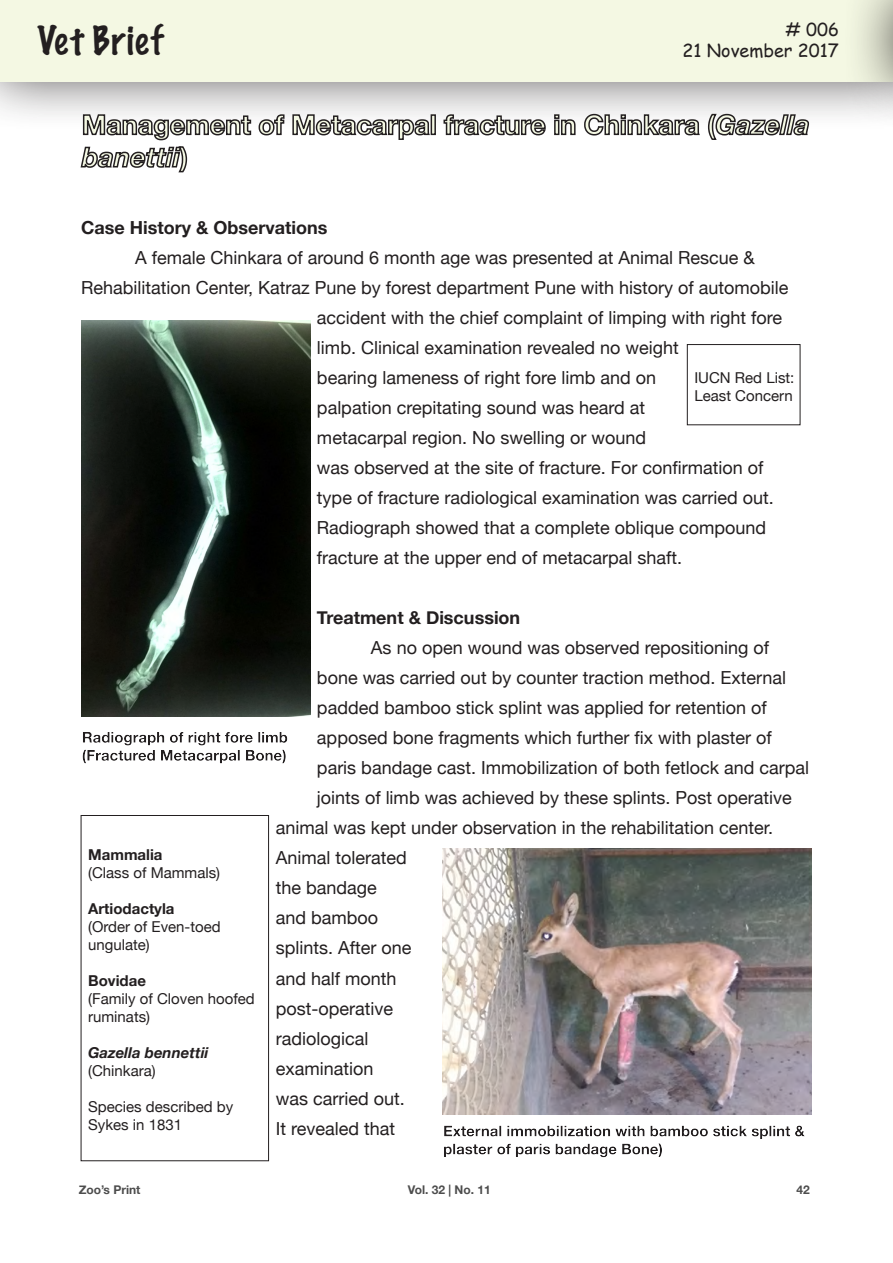
<style>
.page{position:relative;width:893px;height:1263px;background:#fff}
.page>*{position:absolute;margin:0;border:0;box-sizing:border-box;transform-origin:0 0}
.t1{font:100 36px "Marker Felt";letter-spacing:.04em;color:#231f20}
.t2{font:700 27px/32.4px "Helvetica Neue";color:#f4f8e3}
.t3{font:18px "Helvetica Neue";color:#231f20}
.t4{font:700 18px "Helvetica Neue";color:#231f20}
.t5{font:18px "Comic Sans MS";color:#231f20}
.t6{font:15px/18px "Helvetica Neue";color:#231f20}
.t7{font:700 15px "Helvetica Neue";color:#231f20}
.t8{font:italic 700 15px "Helvetica Neue";color:#231f20}
.t9{font:700 12px "Helvetica Neue";color:#4d4d4d}
.s1{font-style:italic}
</style>
<div class="page">
<div style="left:0;top:0;width:893px;height:132px;background:#231f20;opacity:.75"></div>
<div style="left:0;top:0;width:893px;height:81px;background:#f4f8e3"></div>
<div style="left:842px;top:0;width:51px;height:132px;background:#231f20;opacity:.75"></div>
<hr style="left:892px;top:0;width:1px;height:81px;background:#f4f8e3">
<svg style="left:258px;top:113px;width:27px;height:23px"></svg>
<svg style="left:292px;top:112px;width:139px;height:28px"></svg>
<div style="left:431px;top:114px;width:5px;height:21px;border:2px solid #231f20"></div>
<svg style="left:443px;top:113px;width:104px;height:23px"></svg>
<svg style="left:554px;top:114px;width:22px;height:22px"></svg>
<svg style="left:583px;top:113px;width:118px;height:23px"></svg>
<svg style="left:707px;top:113px;width:103px;height:27px"></svg>
<svg style="left:80px;top:112px;width:172px;height:61px"></svg>
<div style="left:687px;top:344px;width:113px;height:81px;border:1px solid #231f20"></div>
<div style="left:81px;top:815px;width:188px;height:346px;border:1px solid #231f20"></div>
<img style="left:82px;top:320px;width:228px;height:397px">
<svg style="left:82px;top:732px;width:206px;height:32px"></svg>
<img style="left:442px;top:849px;width:369px;height:266px">
<svg style="left:444px;top:1125px;width:361px;height:33px"></svg>
<h1 class="t1" style="left:38px;top:12px;width:128px">Vet Brief</h1>
<p class="t5" style="left:785px;top:16px;width:55px"># 006</p>
<p class="t5" style="left:682px;top:37px;width:158px">21 November 2017</p>
<p class="t2" style="left:82px;top:109px;width:729px">Management of Metacarpal fracture in Chinkara (<span class="s1">Gazella banettii</span>)</p>
<p class="t4" style="left:81px;top:214px;width:248px">Case History &amp; Observations</p>
<p class="t3" style="left:135px;top:245px;width:621px">A female Chinkara of around 6 month age was presented at Animal Rescue &amp;</p>
<p class="t3" style="left:81px;top:275px;width:709px">Rehabilitation Center, Katraz Pune by forest department Pune with history of automobile</p>
<p class="t3" style="left:317px;top:305px;width:467px">accident with the chief complaint of limping with right fore</p>
<p class="t3" style="left:317px;top:335px;width:363px">limb. Clinical examination revealed no weight</p>
<p class="t3" style="left:317px;top:365px;width:341px">bearing lameness of right fore limb and on</p>
<p class="t3" style="left:317px;top:395px;width:330px">palpation crepitating sound was heard at</p>
<p class="t3" style="left:317px;top:425px;width:331px">metacarpal region. No swelling or wound</p>
<p class="t3" style="left:317px;top:455px;width:448px">was observed at the site of fracture. For confirmation of</p>
<p class="t3" style="left:317px;top:485px;width:458px">type of fracture radiological examination was carried out.</p>
<p class="t3" style="left:317px;top:515px;width:451px">Radiograph showed that a complete oblique compound</p>
<p class="t3" style="left:317px;top:545px;width:367px">fracture at the upper end of metacarpal shaft.</p>
<p class="t6" style="left:694px;top:369px;width:102px">IUCN Red List:</p>
<p class="t6" style="left:694px;top:387px;width:100px">Least Concern</p>
<p class="t7" style="left:88px;top:843px;width:76px">Mammalia</p>
<p class="t6" style="left:88px;top:865px;width:133px">(Class of Mammals)</p>
<p class="t7" style="left:88px;top:897px;width:88px">Artiodactyla</p>
<p class="t6" style="left:88px;top:919px;width:134px">(Order of Even-toed ungulate)</p>
<p class="t7" style="left:88px;top:969px;width:59px">Bovidae</p>
<p class="t6" style="left:88px;top:991px;width:168px">(Family of Cloven hoofed ruminats)</p>
<p class="t8" style="left:88px;top:1041px;width:122px">Gazella bennettii</p>
<p class="t6" style="left:88px;top:1063px;width:69px">(Chinkara)</p>
<p class="t6" style="left:88px;top:1099px;width:147px">Species described by<br>Sykes in 1831</p>
<p class="t4" style="left:317px;top:604px;width:205px">Treatment &amp; Discussion</p>
<p class="t3" style="left:371px;top:635px;width:400px">As no open wound was observed repositioning of</p>
<p class="t3" style="left:317px;top:665px;width:471px">bone was carried out by counter traction method. External</p>
<p class="t3" style="left:317px;top:695px;width:451px">padded bamboo stick splint was applied for retention of</p>
<p class="t3" style="left:317px;top:725px;width:456px">apposed bone fragments which further fix with plaster of</p>
<p class="t3" style="left:317px;top:755px;width:494px">paris bandage cast. Immobilization of both fetlock and carpal</p>
<p class="t3" style="left:317px;top:785px;width:476px">joints of limb was achieved by these splints. Post operative</p>
<p class="t3" style="left:276px;top:815px;width:499px">animal was kept under observation in the rehabilitation center.</p>
<p class="t3" style="left:276px;top:845px;width:133px">Animal tolerated</p>
<p class="t3" style="left:276px;top:875px;width:103px">the bandage</p>
<p class="t3" style="left:276px;top:905px;width:104px">and bamboo</p>
<p class="t3" style="left:276px;top:935px;width:137px">splints. After one</p>
<p class="t3" style="left:276px;top:965px;width:122px">and half month</p>
<p class="t3" style="left:276px;top:995px;width:119px">post-operative</p>
<p class="t3" style="left:276px;top:1025px;width:94px">radiological</p>
<p class="t3" style="left:276px;top:1055px;width:99px">examination</p>
<p class="t3" style="left:276px;top:1085px;width:130px">was carried out.</p>
<p class="t3" style="left:276px;top:1115px;width:121px">It revealed that</p>
<p class="t9" style="left:79px;top:1180px;width:63px">Zoo’s Print</p>
<p class="t9" style="left:408px;top:1180px;width:84px">Vol. 32 | No. 11</p>
<p class="t9" style="left:796px;top:1180px;width:15px">42</p>
</div>
